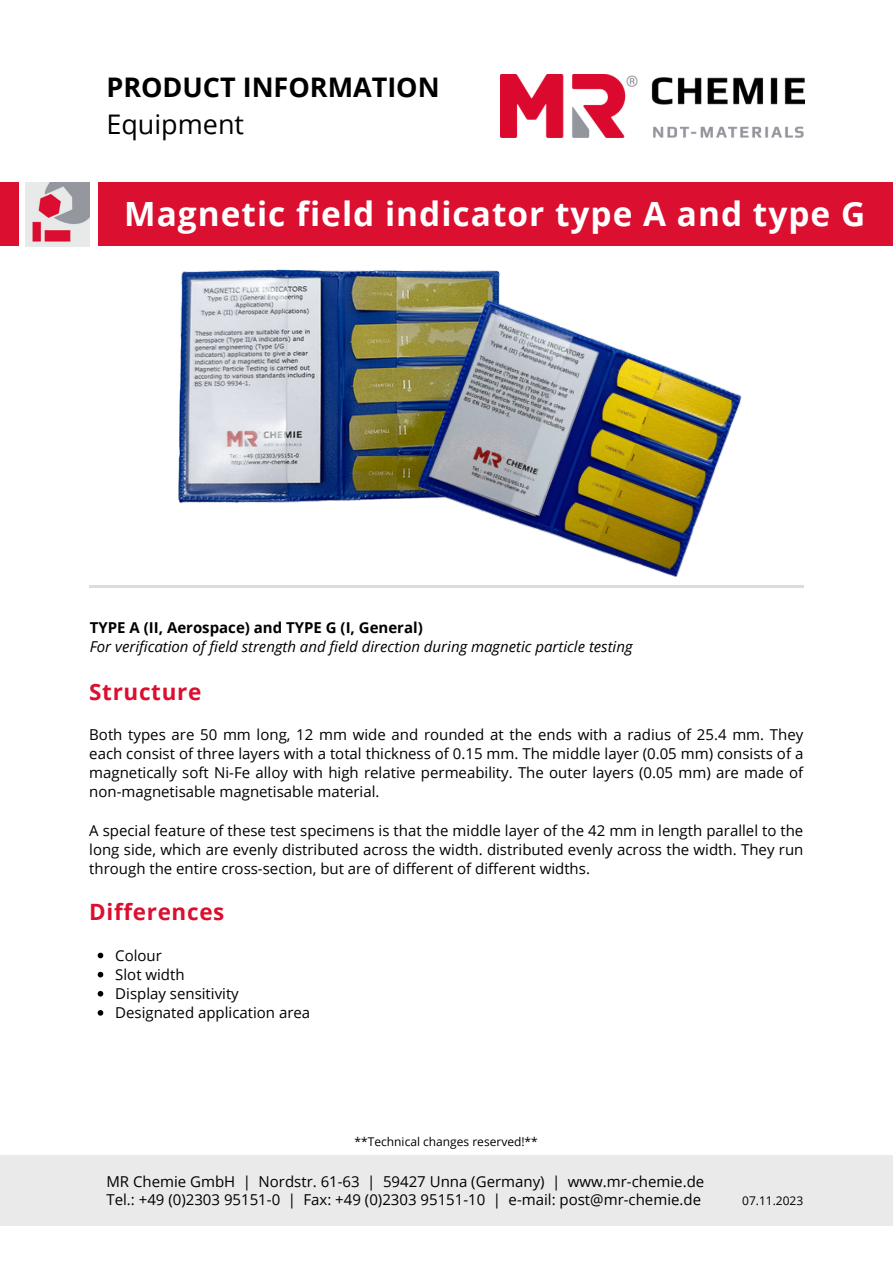
<style>
.page{position:relative;width:893px;height:1264px;background:#fff}
.page>*{position:absolute;margin:0;border:0;box-sizing:border-box;transform-origin:0 0}
.t1{font:700 33.45px "Open Sans";letter-spacing:.03em;color:#fff}
.t2{font:700 27px "Open Sans";color:#000}
.t3{font:27px "Open Sans";color:#000}
.t4{font:700 22.5px "Open Sans";letter-spacing:.03em;color:#db0f2f}
.t5{font:15px/19px "Open Sans";color:#000;text-align:justify}
.t6{font:italic 15px "Open Sans";color:#000}
.t7{font:700 15px "Open Sans";color:#000}
.t8{font:12px "Open Sans";color:#000}
</style>
<div class="page">
<hr style="left:89px;top:585px;width:714px;height:2px;background:#94959d">
<div style="left:98px;top:182px;width:794px;height:64px;background:#db0f2f"></div>
<div style="left:0;top:1155px;width:892px;height:71px;background:#e9eae9"></div>
<img style="left:26px;top:182px;width:64px;height:64px">
<div style="left:0;top:182px;width:19px;height:64px;background:#db0f2f"></div>
<img style="left:500px;top:74px;width:304px;height:63px">
<svg style="left:98px;top:952px;width:5px;height:6px"></svg>
<svg style="left:98px;top:971px;width:5px;height:6px"></svg>
<svg style="left:98px;top:990px;width:5px;height:6px"></svg>
<svg style="left:98px;top:1010px;width:5px;height:5px"></svg>
<img style="left:178px;top:269px;width:179px;height:235px">
<img style="left:357px;top:270px;width:409px;height:318px">
<p class="t2" style="left:106px;top:68px;width:335px">PRODUCT INFORMATION</p>
<p class="t3" style="left:106px;top:105px;width:139px">Equipment</p>
<p class="t1" style="left:124px;top:191px;width:742px">Magnetic field indicator type A and type G</p>
<p class="t7" style="left:90px;top:617px;width:334px">TYPE A (II, Aerospace) and TYPE G (I, General)</p>
<p class="t6" style="left:90px;top:636px;width:544px">For verification of field strength and field direction during magnetic particle testing</p>
<p class="t4" style="left:89px;top:675px;width:114px">Structure</p>
<p class="t5" style="left:89px;top:724px;width:715px">Both types are 50 mm long, 12 mm wide and rounded at the ends with a radius of 25.4 mm. They each consist of three layers with a total thickness of 0.15 mm. The middle layer (0.05 mm) consists of a magnetically soft Ni-Fe alloy with high relative permeability. The outer layers (0.05 mm) are made of non-magnetisable magnetisable material.</p>
<p class="t5" style="left:89px;top:820px;width:715px">A special feature of these test specimens is that the middle layer of the 42 mm in length parallel to the long side, which are evenly distributed across the width. distributed evenly across the width. They run through the entire cross-section, but are of different of different widths.</p>
<p class="t4" style="left:89px;top:896px;width:137px">Differences</p>
<p class="t5" style="left:115px;top:945px;width:48px">Colour</p>
<p class="t5" style="left:115px;top:964px;width:71px">Slot width</p>
<p class="t5" style="left:115px;top:983px;width:125px">Display sensitivity</p>
<p class="t5" style="left:115px;top:1002px;width:196px">Designated application area</p>
<p class="t8" style="left:354px;top:1133px;width:185px">**Technical changes reserved!**</p>
<p class="t5" style="left:106px;top:1171px;width:599px">MR Chemie GmbH | Nordstr. 61-63 | 59427 Unna (Germany) | www.mr-chemie.de</p>
<p class="t5" style="left:106px;top:1189px;width:596px">Tel.: +49 (0)2303 95151-0 | Fax: +49 (0)2303 95151-10 | e-mail: post@mr-chemie.de</p>
<p class="t8" style="left:742px;top:1192px;width:63px">07.11.2023</p>
</div>
